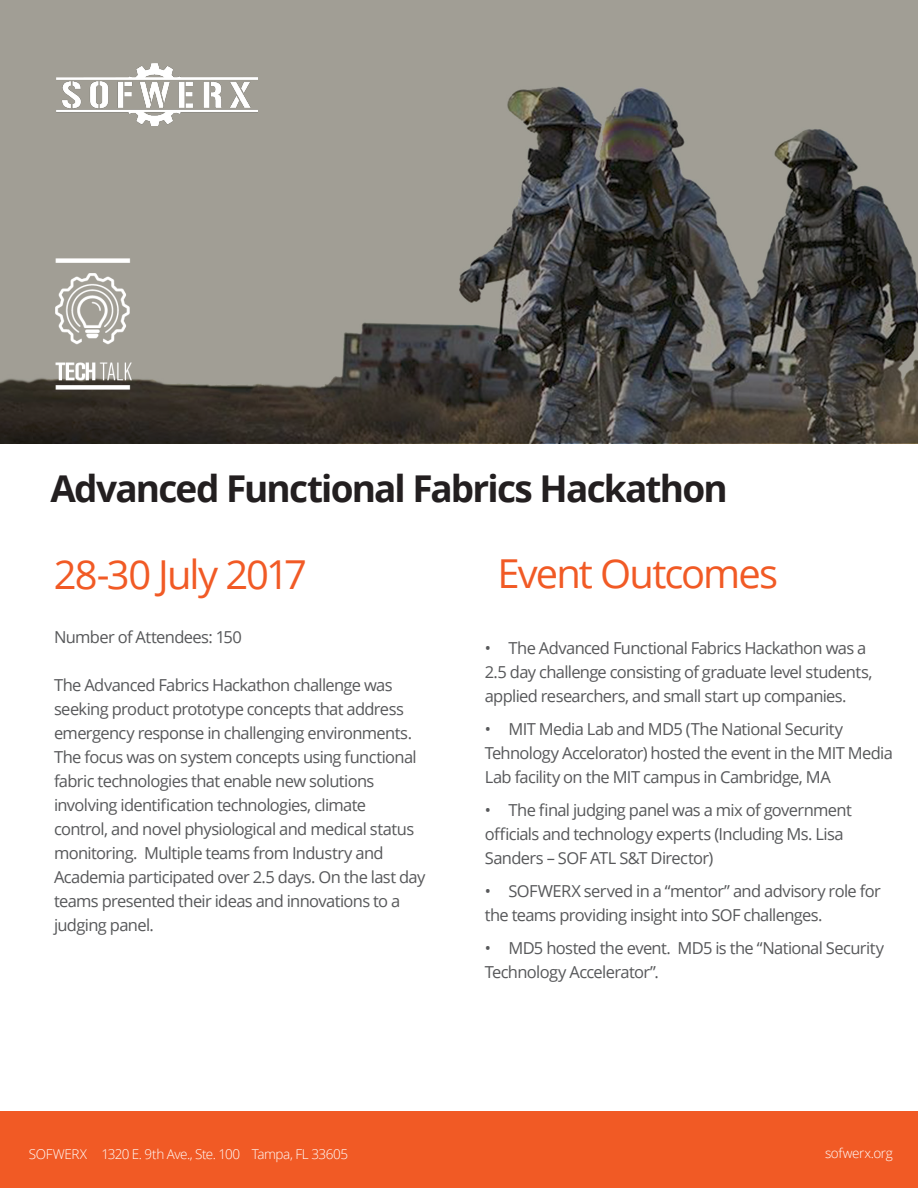
<style>
.page{position:relative;width:918px;height:1188px;background:#fff}
.page>*{position:absolute;margin:0;border:0;box-sizing:border-box;transform-origin:0 0}
.t1{font:39.9px "Open Sans";letter-spacing:-.05em;color:#f15a25}
.t2{font:700 36.9px "Open Sans";letter-spacing:-.05em;color:#231f20}
.t3{font:16.5px/24px "Open Sans";letter-spacing:-.04em;color:#57585a}
.t4{font:300 13.5px "Open Sans";letter-spacing:-.03em;color:#fff}
</style>
<div class="page">
<svg style="left:0;top:0;width:918px;height:443px;background:#78766f"></svg>
<div style="left:0;top:1112px;width:918px;height:76px;background:#f15a25"></div>
<img style="left:56px;top:64px;width:202px;height:62px">
<img style="left:55px;top:259px;width:76px;height:130px">
<p class="t2" style="left:51px;top:463px;width:679px">Advanced Functional Fabrics Hackathon</p>
<p class="t1" style="left:54px;top:547px;width:255px">28-30 July 2017</p>
<p class="t1" style="left:498px;top:546px;width:282px">Event Outcomes</p>
<p class="t3" style="left:54px;top:625px;width:189px">Number of Attendees: 150</p>
<p class="t3" style="left:54px;top:673px;width:373px">The Advanced Fabrics Hackathon challenge was seeking product prototype concepts that address emergency response in challenging environments.<br>The focus was on system concepts using functional fabric technologies that enable new solutions involving identification technologies, climate<br>control, and novel physiological and medical status monitoring. Multiple teams from Industry and Academia participated over 2.5 days. On the last day teams presented their ideas and innovations to a judging panel.</p>
<p class="t3" style="left:485px;top:635px;width:389px">• The Advanced Functional Fabrics Hackathon was a<br>2.5 day challenge consisting of graduate level students, applied researchers, and small start up companies.</p>
<p class="t3" style="left:485px;top:716px;width:410px">• MIT Media Lab and MD5 (The National Security<br>Tehnology Accelorator) hosted the event in the MIT Media<br>Lab facility on the MIT campus in Cambridge, MA</p>
<p class="t3" style="left:485px;top:797px;width:369px">• The final judging panel was a mix of government officials and technology experts (Including Ms. Lisa<br>Sanders – SOF ATL S&amp;T Director)</p>
<p class="t3" style="left:485px;top:878px;width:398px">• SOFWERX served in a “mentor” and advisory role for the teams providing insight into SOF challenges.</p>
<p class="t3" style="left:485px;top:935px;width:401px">• MD5 hosted the event. MD5 is the “National Security<br>Technology Accelerator”.</p>
<p class="t4" style="left:29px;top:1145px;width:321px">SOFWERX 1320 E. 9th Ave., Ste. 100 Tampa, FL 33605</p>
<p class="t4" style="left:825px;top:1144px;width:69px">sofwerx.org</p>
</div>
